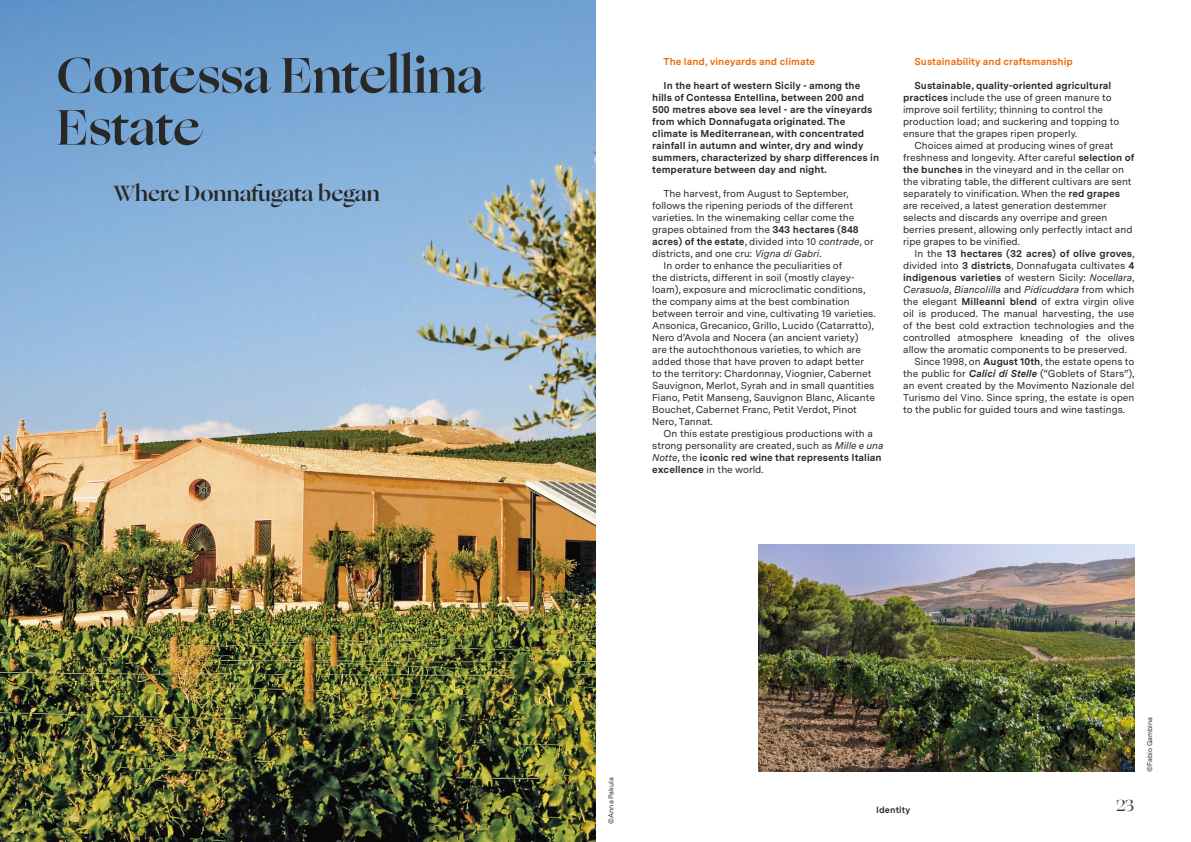
<style>
.page{position:relative;width:1191px;height:842px;background:#fff}
.page>*{position:absolute;margin:0;border:0;box-sizing:border-box;transform-origin:0 0}
.t1{font:700 50px/52px "Ogg";letter-spacing:.005em;color:#282827}
.t2{font:700 22px "Ogg";color:#282827}
.t3{font:500 16px "Ogg";color:#3c3b3b}
.t4{font:10px/12px "Messina Sans";color:#282827}
.t5{font:700 10px/12px "Messina Sans";color:#282827}
.t6{font:700 10px "Messina Sans";color:#ed6b06}
.t7{font:italic 10px "Messina Sans";color:#282827}
.t8{font:700 9px "Messina Sans";letter-spacing:.01em;color:#282827}
.t9{font:7px "Messina Sans";color:#282827}
.s1{font-weight:700}
.s2{font-weight:400}
.s3{font-weight:400;font-style:italic}
.s4{font-style:italic}
.s5{font-style:normal}
.s6{font-weight:700;font-style:italic}
</style>
<div class="page">
<img style="left:0;top:0;width:595px;height:842px">
<img style="left:759px;top:545px;width:375px;height:227px">
<h1 class="t1" style="left:57px;top:49px;width:428px">Contessa Entellina<br>Estate</h1>
<h2 class="t2" style="left:113px;top:178px;width:268px">Where Donnafugata began</h2>
<p class="t6" style="left:663px;top:54px;width:153px">The land, vineyards and climate</p>
<p class="t5" style="left:652px;top:79px;width:228px;text-indent:11px">In the heart of western Sicily - among the hills of Contessa Entellina, between 200 and 500 metres above sea level - are the vineyards from which Donnafugata originated. The climate is Mediterranean, with concentrated rainfall in autumn and winter, dry and windy summers, characterized by sharp differences in temperature between day and night.</p>
<p class="t4" style="left:663px;top:187px;width:186px">The harvest, from August to September,</p>
<p class="t4" style="left:652px;top:199px;width:202px">follows the ripening periods of the different</p>
<p class="t4" style="left:652px;top:211px;width:204px">varieties. In the winemaking cellar come the</p>
<p class="t4" style="left:652px;top:223px;width:208px">grapes obtained from the <span class="s1">343 hectares (848</span></p>
<p class="t5" style="left:652px;top:235px;width:223px">acres) of the estate<span class="s2">, divided into 10</span> <span class="s3">contrade</span><span class="s2">, or</span></p>
<p class="t4" style="left:652px;top:247px;width:171px">districts, and one cru: <span class="s4">Vigna di Gabri</span>.</p>
<p class="t4" style="left:663px;top:259px;width:180px">In order to enhance the peculiarities of</p>
<p class="t4" style="left:652px;top:271px;width:204px">the districts, different in soil (mostly clayey-</p>
<p class="t4" style="left:652px;top:283px;width:215px">loam), exposure and microclimatic conditions,</p>
<p class="t4" style="left:652px;top:295px;width:199px">the company aims at the best combination</p>
<p class="t4" style="left:652px;top:307px;width:225px">between terroir and vine, cultivating 19 varieties.</p>
<p class="t4" style="left:652px;top:319px;width:223px">Ansonica, Grecanico, Grillo, Lucido (Catarratto),</p>
<p class="t4" style="left:652px;top:331px;width:208px">Nero d’Avola and Nocera (an ancient variety)</p>
<p class="t4" style="left:652px;top:343px;width:210px">are the autochthonous varieties, to which are</p>
<p class="t4" style="left:652px;top:355px;width:213px">added those that have proven to adapt better</p>
<p class="t4" style="left:652px;top:367px;width:221px">to the territory: Chardonnay, Viognier, Cabernet</p>
<p class="t4" style="left:652px;top:379px;width:224px">Sauvignon, Merlot, Syrah and in small quantities</p>
<p class="t4" style="left:652px;top:391px;width:224px">Fiano, Petit Manseng, Sauvignon Blanc, Alicante</p>
<p class="t4" style="left:652px;top:403px;width:206px">Bouchet, Cabernet Franc, Petit Verdot, Pinot</p>
<p class="t4" style="left:652px;top:415px;width:62px">Nero, Tannat.</p>
<p class="t4" style="left:663px;top:427px;width:211px">On this estate prestigious productions with a</p>
<p class="t4" style="left:652px;top:439px;width:233px">strong personality are created, such as <span class="s4">Mille e una</span></p>
<p class="t5" style="left:652px;top:451px;width:231px"><span class="s3">Notte</span><span class="s2">, the</span> iconic red wine that represents Italian</p>
<p class="t4" style="left:652px;top:463px;width:113px"><span class="s1">excellence</span> in the world.</p>
<p class="t6" style="left:914px;top:54px;width:160px">Sustainability and craftsmanship</p>
<p class="t4" style="left:903px;top:79px;width:218px;text-indent:11px"><span class="s1">Sustainable, quality-oriented agricultural practices</span> include the use of green manure to improve soil fertility; thinning to control the production load; and suckering and topping to ensure that the grapes ripen properly.</p>
<p class="t4" style="left:903px;top:139px;width:233px;text-indent:11px">Choices aimed at producing wines of great freshness and longevity. After careful <span class="s1">selection of the bunches</span> in the vineyard and in the cellar on the vibrating table, the different cultivars are sent separately to vinification. When the <span class="s1">red grapes </span>are received, a latest generation destemmer selects and discards any overripe and green berries present, allowing only perfectly intact and ripe grapes to be vinified.</p>
<p class="t5" style="left:914px;top:247px;width:221px"><span class="s2">In the</span> 13 hectares (32 acres) of olive groves<span class="s2">,</span></p>
<p class="t4" style="left:903px;top:259px;width:233px">divided into <span class="s1">3 districts</span>, Donnafugata cultivates <span class="s1">4</span></p>
<p class="t5" style="left:903px;top:271px;width:233px">indigenous varieties <span class="s2">of western Sicily:</span> <span class="s3">Nocellara</span><span class="s2">,</span></p>
<p class="t7" style="left:903px;top:282px;width:233px">Cerasuola<span class="s5">,</span> Biancolilla <span class="s5">and</span> Pidicuddara <span class="s5">from which</span></p>
<p class="t4" style="left:903px;top:295px;width:233px">the elegant <span class="s1">Milleanni blend</span> of extra virgin olive</p>
<p class="t4" style="left:903px;top:307px;width:233px">oil is produced. The manual harvesting, the use</p>
<p class="t4" style="left:903px;top:319px;width:233px">of the best cold extraction technologies and the</p>
<p class="t4" style="left:903px;top:331px;width:233px">controlled atmosphere kneading of the olives</p>
<p class="t4" style="left:903px;top:343px;width:225px">allow the aromatic components to be preserved.</p>
<p class="t4" style="left:914px;top:355px;width:221px">Since 1998, on <span class="s1">August 10th</span>, the estate opens to</p>
<p class="t4" style="left:903px;top:367px;width:233px">the public for <span class="s6">Calici di Stelle</span> (“Goblets of Stars”),</p>
<p class="t4" style="left:903px;top:379px;width:233px">an event created by the Movimento Nazionale del</p>
<p class="t4" style="left:903px;top:391px;width:233px">Turismo del Vino. Since spring, the estate is open</p>
<p class="t4" style="left:903px;top:403px;width:223px">to the public for guided tours and wine tastings.</p>
<p class="t9" style="left:606px;top:824px;width:48px;rotate:-90deg">©Anna Pakula</p>
<p class="t8" style="left:876px;top:803px;width:36px">Identity</p>
<h3 class="t3" style="left:1116px;top:795px;width:20px">23</h3>
<p class="t9" style="left:1144px;top:772px;width:56px;rotate:-90deg">©Fabio Gambina</p>
</div>
